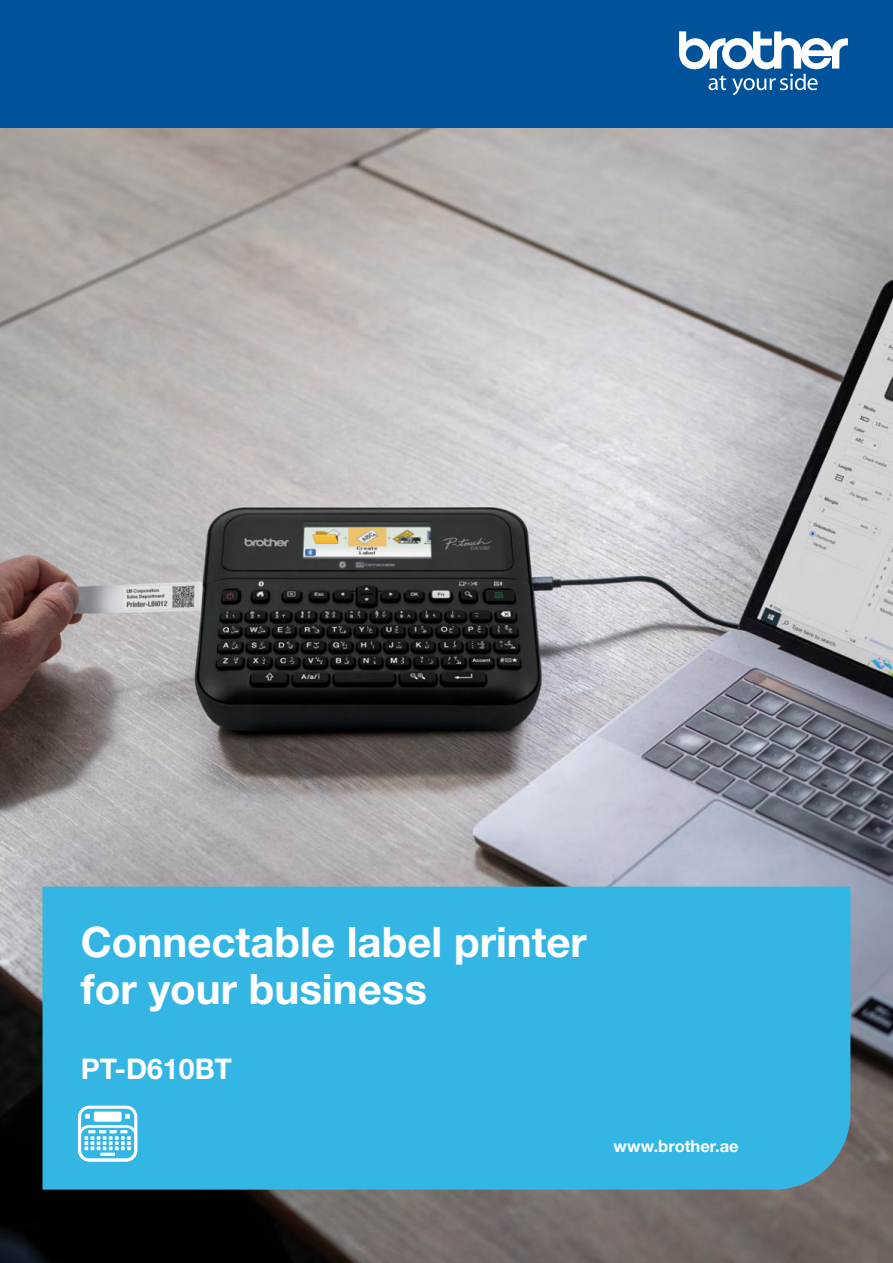
<style>
.page{position:relative;width:893px;height:1263px;background:#fff}
.page>*{position:absolute;margin:0;border:0;box-sizing:border-box;transform-origin:0 0}
.t1{font:700 42px/46.5px "Helvetica Neue LT Pro";color:#fff}
.t2{font:700 28.5px "Helvetica Neue LT Pro";color:#fff}
.t3{font:700 16.5px "Helvetica Neue LT Pro";color:#fff}
</style>
<div class="page">
<img style="left:0;top:128px;width:893px;height:1135px">
<div style="left:43px;top:887px;width:807px;height:302px;background:#34b6e4"></div>
<div style="left:78px;top:1106px;width:59px;height:55px;border:3px solid #fff;border-radius:10px"></div>
<div style="left:78px;top:1125px;width:59px;height:36px;border:3px solid #fff;border-radius:10px"></div>
<div style="left:94px;top:1111px;width:28px;height:11px;background:#fff;border-radius:2px"></div>
<svg style="left:85px;top:1114px;width:5px;height:5px"></svg>
<svg style="left:125px;top:1114px;width:5px;height:5px"></svg>
<hr style="left:100px;top:1153px;width:15px;height:3px;background:#fff">
<svg style="left:84px;top:1130px;width:47px;height:20px"></svg>
<div style="left:0;top:0;width:893px;height:128px;background:#00529b"></div>
<svg style="left:679px;top:31px;width:169px;height:64px"></svg>
<p class="t1" style="left:81px;top:922px;width:508px">Connectable label printer for your business</p>
<p class="t2" style="left:81px;top:1058px;width:152px">PT-D610BT</p>
<p class="t3" style="left:613px;top:1140px;width:127px">www.brother.ae</p>
</div>
